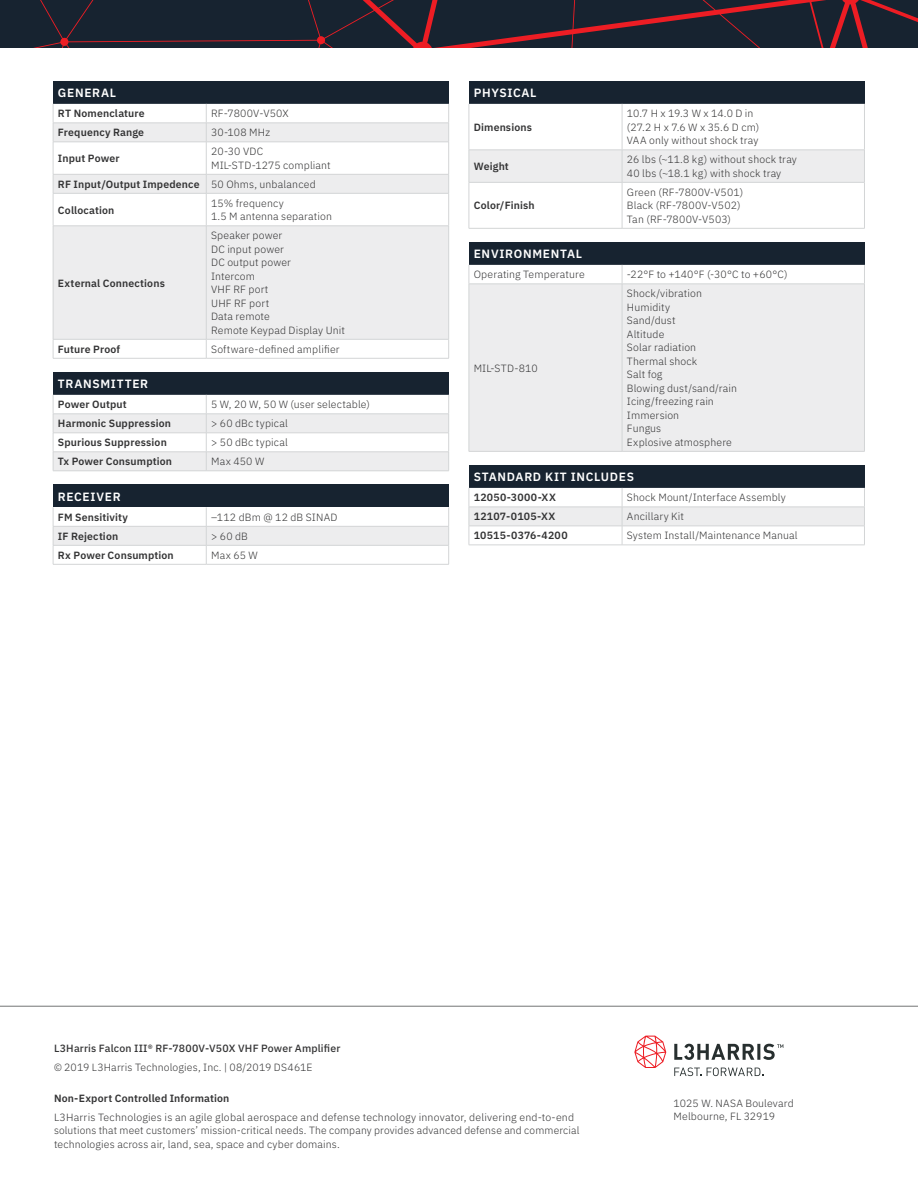
<style>
.page{position:relative;width:918px;height:1188px;background:#fff}
.page>*{position:absolute;margin:0;border:0;box-sizing:border-box;transform-origin:0 0}
.t1{font:600 12px "IBM Plex Sans";letter-spacing:.06em;color:#fff}
.t2{font:300 10.5px/13.5px "IBM Plex Sans";letter-spacing:.015em;color:#333334}
.t3{font:600 10.5px "IBM Plex Sans";letter-spacing:.015em;color:#333334}
.t4{font:500 10.5px "IBM Plex Sans";letter-spacing:.015em;color:#333334}
.s1{font-weight:300}
</style>
<div class="page">
<div style="left:53px;top:81px;width:396px;height:23px;background:#172330"></div>
<svg style="left:54px;top:124px;width:394px;height:215px;fill:#ededee"></svg>
<svg style="left:448px;top:104px;width:1px;height:38px"></svg>
<hr style="left:448px;top:142px;width:1px;height:32px;background:#d3d5d6">
<svg style="left:448px;top:175px;width:1px;height:18px"></svg>
<hr style="left:448px;top:194px;width:1px;height:32px;background:#d3d5d6">
<hr style="left:448px;top:226px;width:1px;height:113px;background:#d3d5d6">
<svg style="left:448px;top:340px;width:1px;height:18px"></svg>
<hr style="left:206px;top:123px;width:243px;height:1px;background:#d3d5d6">
<hr style="left:206px;top:142px;width:243px;height:1px;background:#d3d5d6">
<hr style="left:53px;top:174px;width:153px;height:1px;background:#d3d5d6">
<hr style="left:206px;top:174px;width:243px;height:1px;background:#d3d5d6">
<hr style="left:53px;top:193px;width:153px;height:1px;background:#d3d5d6">
<hr style="left:206px;top:193px;width:243px;height:1px;background:#d3d5d6">
<hr style="left:53px;top:226px;width:153px;height:1px;background:#d3d5d6">
<hr style="left:206px;top:226px;width:243px;height:1px;background:#d3d5d6">
<hr style="left:53px;top:339px;width:153px;height:1px;background:#d3d5d6">
<hr style="left:206px;top:339px;width:243px;height:1px;background:#d3d5d6">
<hr style="left:206px;top:358px;width:243px;height:1px;background:#d3d5d6">
<hr style="left:53px;top:142px;width:1px;height:32px;background:#d3d5d6">
<svg style="left:53px;top:175px;width:1px;height:18px"></svg>
<hr style="left:53px;top:194px;width:1px;height:32px;background:#d3d5d6">
<hr style="left:53px;top:226px;width:1px;height:113px;background:#d3d5d6">
<svg style="left:53px;top:340px;width:1px;height:18px"></svg>
<hr style="left:53px;top:358px;width:153px;height:1px;background:#d3d5d6">
<hr style="left:206px;top:142px;width:1px;height:32px;background:#d3d5d6">
<svg style="left:206px;top:175px;width:1px;height:18px"></svg>
<hr style="left:206px;top:194px;width:1px;height:32px;background:#d3d5d6">
<hr style="left:206px;top:226px;width:1px;height:113px;background:#d3d5d6">
<svg style="left:206px;top:340px;width:1px;height:18px"></svg>
<hr style="left:53px;top:123px;width:153px;height:1px;background:#d3d5d6">
<svg style="left:53px;top:104px;width:1px;height:38px"></svg>
<hr style="left:53px;top:142px;width:153px;height:1px;background:#d3d5d6">
<svg style="left:206px;top:104px;width:1px;height:38px"></svg>
<div style="left:53px;top:372px;width:396px;height:23px;background:#172330"></div>
<hr style="left:53px;top:471px;width:153px;height:1px;background:#d3d5d6">
<hr style="left:206px;top:471px;width:243px;height:1px;background:#d3d5d6">
<svg style="left:53px;top:395px;width:396px;height:76px"></svg>
<div style="left:53px;top:484px;width:396px;height:23px;background:#172330"></div>
<hr style="left:53px;top:564px;width:153px;height:1px;background:#d3d5d6">
<hr style="left:206px;top:564px;width:243px;height:1px;background:#d3d5d6">
<svg style="left:53px;top:507px;width:396px;height:57px"></svg>
<div style="left:469px;top:81px;width:395px;height:23px;background:#172330"></div>
<svg style="left:470px;top:104px;width:394px;height:124px"></svg>
<div style="left:470px;top:151px;width:394px;height:31px;background:#ededee"></div>
<hr style="left:864px;top:104px;width:1px;height:46px;background:#d3d5d6">
<hr style="left:864px;top:150px;width:1px;height:32px;background:#d3d5d6">
<hr style="left:864px;top:183px;width:1px;height:45px;background:#d3d5d6">
<hr style="left:622px;top:150px;width:243px;height:1px;background:#d3d5d6">
<hr style="left:469px;top:182px;width:153px;height:1px;background:#d3d5d6">
<hr style="left:622px;top:182px;width:243px;height:1px;background:#d3d5d6">
<hr style="left:469px;top:228px;width:153px;height:1px;background:#d3d5d6">
<hr style="left:622px;top:228px;width:243px;height:1px;background:#d3d5d6">
<hr style="left:469px;top:150px;width:1px;height:32px;background:#d3d5d6">
<hr style="left:469px;top:183px;width:1px;height:45px;background:#d3d5d6">
<hr style="left:622px;top:150px;width:1px;height:32px;background:#d3d5d6">
<hr style="left:622px;top:183px;width:1px;height:45px;background:#d3d5d6">
<hr style="left:469px;top:104px;width:1px;height:46px;background:#d3d5d6">
<hr style="left:469px;top:150px;width:153px;height:1px;background:#d3d5d6">
<hr style="left:622px;top:104px;width:1px;height:46px;background:#d3d5d6">
<div style="left:469px;top:242px;width:395px;height:23px;background:#172330"></div>
<div style="left:470px;top:285px;width:394px;height:166px;background:#ededee"></div>
<hr style="left:864px;top:284px;width:1px;height:167px;background:#d3d5d6">
<hr style="left:622px;top:284px;width:243px;height:1px;background:#d3d5d6">
<hr style="left:469px;top:451px;width:153px;height:1px;background:#d3d5d6">
<hr style="left:622px;top:451px;width:243px;height:1px;background:#d3d5d6">
<hr style="left:469px;top:284px;width:1px;height:167px;background:#d3d5d6">
<hr style="left:622px;top:284px;width:1px;height:167px;background:#d3d5d6">
<hr style="left:469px;top:284px;width:153px;height:1px;background:#d3d5d6">
<svg style="left:469px;top:265px;width:396px;height:19px"></svg>
<div style="left:469px;top:465px;width:395px;height:23px;background:#172330"></div>
<hr style="left:469px;top:545px;width:153px;height:1px;background:#d3d5d6">
<hr style="left:622px;top:545px;width:243px;height:1px;background:#d3d5d6">
<svg style="left:469px;top:488px;width:396px;height:57px"></svg>
<hr style="left:0;top:1006px;width:918px;height:1px;background:#737474">
<svg style="left:0;top:0;width:918px;height:48px;background:#29222e"></svg>
<svg style="left:634px;top:1036px;width:32px;height:32px"></svg>
<svg style="left:674px;top:1044px;width:109px;height:16px"></svg>
<svg style="left:674px;top:1068px;width:27px;height:8px"></svg>
<svg style="left:707px;top:1068px;width:56px;height:8px"></svg>
<p class="t1" style="left:58px;top:83px;width:60px">GENERAL</p>
<p class="t3" style="left:58px;top:105px;width:88px">RT Nomenclature</p>
<p class="t2" style="left:211px;top:106px;width:79px">RF-7800V-V50X</p>
<p class="t3" style="left:58px;top:124px;width:88px">Frequency Range</p>
<p class="t2" style="left:211px;top:125px;width:60px">30-108 MHz</p>
<p class="t3" style="left:58px;top:150px;width:63px">Input Power</p>
<p class="t2" style="left:211px;top:144px;width:121px">20-30 VDC<br>MIL-STD-1275 compliant</p>
<p class="t3" style="left:58px;top:176px;width:259px">RF Input/Output Impedence <span class="s1">50 Ohms, unbalanced</span></p>
<p class="t3" style="left:58px;top:202px;width:58px">Collocation</p>
<p class="t2" style="left:211px;top:196px;width:122px">15% frequency<br>1.5 M antenna separation</p>
<p class="t3" style="left:58px;top:275px;width:108px">External Connections</p>
<p class="t2" style="left:211px;top:228px;width:135px">Speaker power<br>DC input power<br>DC output power<br>Intercom<br>VHF RF port<br>UHF RF port<br>Data remote<br>Remote Keypad Display Unit</p>
<p class="t3" style="left:58px;top:341px;width:64px">Future Proof</p>
<p class="t2" style="left:211px;top:342px;width:130px">Software-defined amplifier</p>
<p class="t1" style="left:58px;top:374px;width:92px">TRANSMITTER</p>
<p class="t3" style="left:58px;top:396px;width:70px">Power Output</p>
<p class="t2" style="left:211px;top:397px;width:160px">5 W, 20 W, 50 W (user selectable)</p>
<p class="t3" style="left:58px;top:415px;width:115px">Harmonic Suppression</p>
<p class="t2" style="left:211px;top:416px;width:78px">&gt; 60 dBc typical</p>
<p class="t3" style="left:58px;top:434px;width:110px">Spurious Suppression</p>
<p class="t2" style="left:211px;top:435px;width:78px">&gt; 50 dBc typical</p>
<p class="t3" style="left:58px;top:453px;width:116px">Tx Power Consumption</p>
<p class="t2" style="left:211px;top:454px;width:55px">Max 450 W</p>
<p class="t1" style="left:58px;top:487px;width:64px">RECEIVER</p>
<p class="t3" style="left:58px;top:509px;width:72px">FM Sensitivity</p>
<p class="t2" style="left:211px;top:510px;width:128px">–112 dBm @ 12 dB SINAD</p>
<p class="t3" style="left:58px;top:528px;width:62px">IF Rejection</p>
<p class="t2" style="left:211px;top:529px;width:38px">&gt; 60 dB</p>
<p class="t3" style="left:58px;top:547px;width:117px">Rx Power Consumption</p>
<p class="t2" style="left:211px;top:548px;width:48px">Max 65 W</p>
<p class="t1" style="left:474px;top:83px;width:64px">PHYSICAL</p>
<p class="t3" style="left:474px;top:119px;width:60px">Dimensions</p>
<p class="t2" style="left:627px;top:106px;width:134px">10.7 H x 19.3 W x 14.0 D in (27.2 H x 7.6 W x 35.6 D cm)<br>VAA only without shock tray</p>
<p class="t3" style="left:474px;top:158px;width:37px">Weight</p>
<p class="t2" style="left:627px;top:152px;width:171px">26 lbs (~11.8 kg) without shock tray<br>40 lbs (~18.1 kg) with shock tray</p>
<p class="t3" style="left:474px;top:197px;width:62px">Color/Finish</p>
<p class="t2" style="left:627px;top:185px;width:118px">Green (RF-7800V-V501)<br>Black (RF-7800V-V502)<br>Tan (RF-7800V-V503)</p>
<p class="t1" style="left:474px;top:244px;width:110px">ENVIRONMENTAL</p>
<p class="t2" style="left:474px;top:267px;width:113px">Operating Temperature</p>
<p class="t2" style="left:627px;top:267px;width:162px">-22°F to +140°F (-30°C to +60°C)</p>
<p class="t2" style="left:627px;top:286px;width:112px">Shock/vibration<br>Humidity<br>Sand/dust<br>Altitude<br>Solar radiation<br>Thermal shock<br>Salt fog<br>Blowing dust/sand/rain<br>Icing/freezing rain<br>Immersion<br>Fungus<br>Explosive atmosphere</p>
<p class="t1" style="left:474px;top:467px;width:162px">STANDARD KIT INCLUDES</p>
<p class="t3" style="left:474px;top:490px;width:84px">12050-3000-XX</p>
<p class="t2" style="left:627px;top:490px;width:160px">Shock Mount/Interface Assembly</p>
<p class="t3" style="left:474px;top:509px;width:83px">12107-0105-XX</p>
<p class="t2" style="left:627px;top:509px;width:59px">Ancillary Kit</p>
<p class="t3" style="left:474px;top:528px;width:95px">10515-0376-4200</p>
<p class="t2" style="left:627px;top:528px;width:172px">System Install/Maintenance Manual</p>
<p class="t2" style="left:474px;top:360px;width:65px">MIL-STD-810</p>
<p class="t4" style="left:54px;top:1040px;width:288px">L3Harris Falcon III® RF-7800V-V50X VHF Power Amplifier</p>
<p class="t2" style="left:54px;top:1059px;width:260px">© 2019 L3Harris Technologies, Inc. | 08/2019 DS461E</p>
<p class="t3" style="left:54px;top:1090px;width:177px">Non-Export Controlled Information</p>
<p class="t2" style="left:54px;top:1109px;width:527px">L3Harris Technologies is an agile global aerospace and defense technology innovator, delivering end-to-end solutions that meet customers’ mission-critical needs. The company provides advanced defense and commercial technologies across air, land, sea, space and cyber domains.</p>
<p class="t2" style="left:674px;top:1095px;width:122px">1025 W. NASA Boulevard<br>Melbourne, FL 32919</p>
</div>
